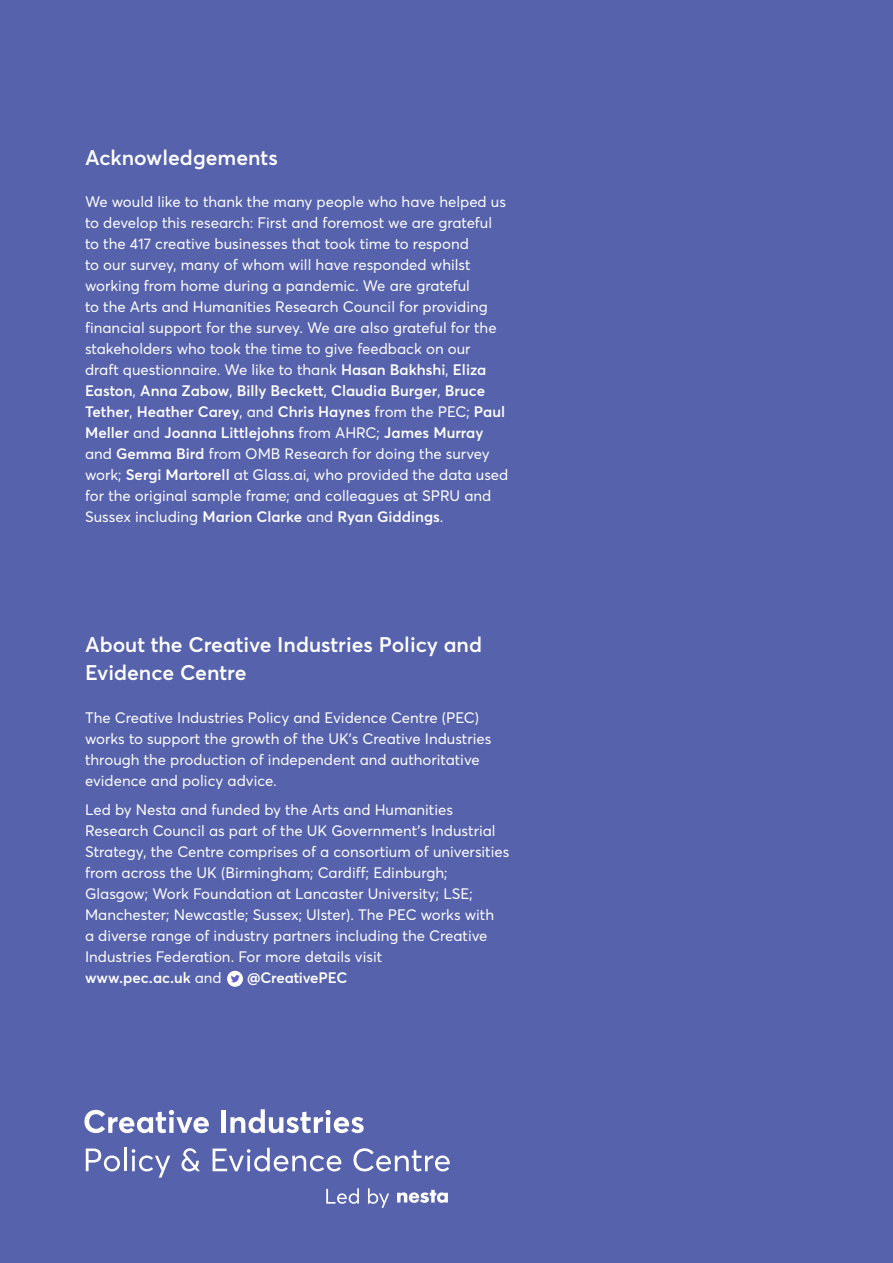
<style>
.page{position:relative;width:893px;height:1263px;background:#5662ac}
.page>*{position:absolute;margin:0;border:0;box-sizing:border-box;transform-origin:0 0}
.t1{font:600 21px/28.5px "Averta";color:#fff}
.t2{font:15px/21px "Averta";color:#fff}
.t3{font:600 15px "Averta";letter-spacing:-.01em;color:#fff}
.s1{font-weight:600}
</style>
<div class="page">
<svg style="left:397px;top:1190px;width:51px;height:13px"></svg>
<svg style="left:326px;top:1188px;width:33px;height:16px"></svg>
<svg style="left:368px;top:1188px;width:21px;height:20px"></svg>
<svg style="left:84px;top:1110px;width:125px;height:23px"></svg>
<div style="left:221px;top:1110px;width:5px;height:23px;background:#fff"></div>
<svg style="left:230px;top:1109px;width:134px;height:24px"></svg>
<svg style="left:86px;top:1148px;width:34px;height:23px"></svg>
<hr style="left:124px;top:1148px;width:3px;height:23px;background:#fff">
<svg style="left:132px;top:1149px;width:38px;height:28px"></svg>
<svg style="left:182px;top:1148px;width:18px;height:23px"></svg>
<svg style="left:213px;top:1148px;width:128px;height:23px"></svg>
<svg style="left:353px;top:1148px;width:97px;height:23px"></svg>
<div style="left:227px;top:971px;width:16px;height:16px;background:#fff;border-radius:50%"></div>
<svg style="left:231px;top:975px;width:9px;height:7px"></svg>
<h1 class="t1" style="left:85px;top:143px;width:194px">Acknowledgements</h1>
<p class="t2" style="left:85px;top:191px;width:425px">We would like to thank the many people who have helped us to develop this research: First and foremost we are grateful to the 417 creative businesses that took time to respond<br>to our survey, many of whom will have responded whilst working from home during a pandemic. We are grateful<br>to the Arts and Humanities Research Council for providing financial support for the survey. We are also grateful for the stakeholders who took the time to give feedback on our<br>draft questionnaire. We like to thank <span class="s1">Hasan Bakhshi</span>, <span class="s1">Eliza Easton</span>, <span class="s1">Anna Zabow</span>, <span class="s1">Billy Beckett</span>, <span class="s1">Claudia Burger</span>, <span class="s1">Bruce Tether</span>, <span class="s1">Heather Carey</span>, and <span class="s1">Chris Haynes</span> from the PEC; <span class="s1">Paul Meller</span> and <span class="s1">Joanna Littlejohns</span> from AHRC; <span class="s1">James Murray </span>and <span class="s1">Gemma Bird</span> from OMB Research for doing the survey work; <span class="s1">Sergi Martorell</span> at Glass.ai, who provided the data used for the original sample frame; and colleagues at SPRU and Sussex including <span class="s1">Marion Clarke</span> and <span class="s1">Ryan Giddings</span>.</p>
<h1 class="t1" style="left:85px;top:630px;width:398px">About the Creative Industries Policy and<br>Evidence Centre</h1>
<p class="t2" style="left:85px;top:707px;width:408px">The Creative Industries Policy and Evidence Centre (PEC) works to support the growth of the UK’s Creative Industries through the production of independent and authoritative evidence and policy advice.</p>
<p class="t2" style="left:85px;top:799px;width:426px">Led by Nesta and funded by the Arts and Humanities Research Council as part of the UK Government’s Industrial Strategy, the Centre comprises of a consortium of universities from across the UK (Birmingham; Cardiff; Edinburgh; Glasgow; Work Foundation at Lancaster University; LSE; Manchester; Newcastle; Sussex; Ulster). The PEC works with<br>a diverse range of industry partners including the Creative Industries Federation. For more details visit<br><span class="s1">www.pec.ac.uk</span> and</p>
<p class="t3" style="left:247px;top:968px;width:102px">@CreativePEC</p>
</div>
